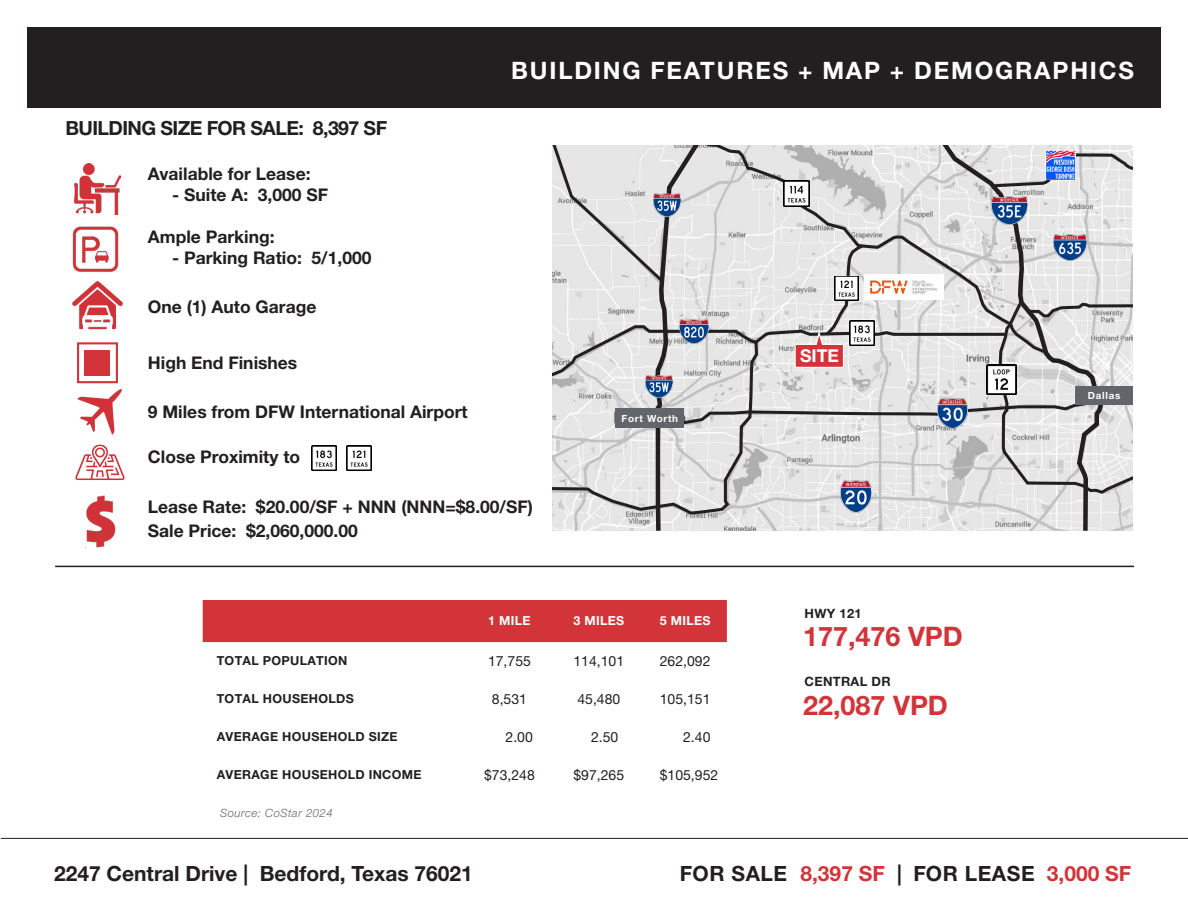
<style>
.page{position:relative;width:1188px;height:918px;background:#fff}
.page>*{position:absolute;margin:0;border:0;box-sizing:border-box;transform-origin:0 0}
.Headline{font:700 27px "Helvetica Neue LT Std";color:#d23439}
.Page_Titles{font:700 24px "Helvetica Neue LT Std";letter-spacing:.075em;color:#fff}
.Subhead{font:700 21px "Helvetica Neue LT Std";color:#231f20}
.Subhead-2{font:700 21px "Helvetica Neue LT Std";letter-spacing:.025em;color:#231f20}
.t1{font:700 19.5px "Helvetica Neue LT Std";letter-spacing:-.03em;color:#231f20}
.t2{font:700 17.7px "Helvetica Neue LT Std";color:#fff}
.t3{font:700 17.4px "Helvetica Neue LT Std";color:#231f20}
.Body_Copy{font:14.1px "Helvetica Neue LT Std";color:#231f20}
.Sub_Line{font:700 12.9px "Helvetica Neue LT Std";letter-spacing:.025em;color:#231f20}
.Sub_Line-2{font:700 12.45px "Helvetica Neue LT Std";letter-spacing:.025em;color:#231f20}
.Sub_Line-3{font:700 12.45px "Helvetica Neue LT Std";letter-spacing:.025em;color:#fff}
.Subhead-3{font:italic 300 11.4px "Helvetica Neue LT Std";letter-spacing:.04em;color:#62656a}
.Page_Titles-2{font:700 9.9px "Helvetica Neue LT Std";letter-spacing:.075em;color:#fff}
.s1{color:#d23439}
</style>
<div class="page">
<hr style="left:1px;top:838px;width:1187px;height:1px;background:#231f20">
<img style="left:75px;top:444px;width:50px;height:37px">
<div style="left:85px;top:350px;width:25px;height:26px;background:#d23439"></div>
<div style="left:77px;top:342px;width:41px;height:41px;border:2px solid #d23439"></div>
<img style="left:346px;top:446px;width:25px;height:25px">
<div style="left:27px;top:27px;width:1134px;height:81px;background:#231f20"></div>
<hr style="left:55px;top:566px;width:1079px;height:1px;background:#231f20">
<svg style="left:552px;top:145px;width:581px;height:386px;background:#d4d3d5"></svg>
<div style="left:812px;top:345px;width:16px;height:5px;background:#d23439"></div>
<img style="left:74px;top:163px;width:47px;height:52px">
<img style="left:86px;top:495px;width:30px;height:52px">
<img style="left:850px;top:321px;width:24px;height:24px">
<img style="left:312px;top:446px;width:24px;height:24px">
<img style="left:72px;top:226px;width:47px;height:46px">
<img style="left:72px;top:281px;width:51px;height:49px">
<img style="left:77px;top:390px;width:45px;height:45px">
<div style="left:203px;top:600px;width:524px;height:42px;background:#d23439"></div>
<p class="t1" style="left:65px;top:116px;width:323px">BUILDING SIZE FOR SALE: 8,397 SF</p>
<p class="t3" style="left:148px;top:163px;width:164px">Available for Lease:</p>
<p class="t3" style="left:172px;top:184px;width:158px">- Suite A: 3,000 SF</p>
<p class="t3" style="left:148px;top:226px;width:128px">Ample Parking:</p>
<p class="t3" style="left:172px;top:247px;width:201px">- Parking Ratio: 5/1,000</p>
<p class="t3" style="left:148px;top:296px;width:170px">One (1) Auto Garage</p>
<p class="t3" style="left:148px;top:352px;width:151px">High End Finishes</p>
<p class="t3" style="left:148px;top:401px;width:321px">9 Miles from DFW International Airport</p>
<p class="t3" style="left:148px;top:446px;width:154px">Close Proximity to</p>
<p class="Page_Titles" style="left:511px;top:56px;width:624px">BUILDING FEATURES + MAP + DEMOGRAPHICS</p>
<p class="Page_Titles-2" style="left:621px;top:412px;width:58px">Fort Worth</p>
<p class="t2" style="left:800px;top:345px;width:40px">SITE</p>
<p class="Page_Titles-2" style="left:1088px;top:389px;width:34px">Dallas</p>
<p class="t3" style="left:148px;top:496px;width:387px">Lease Rate: $20.00/SF + NNN (NNN=$8.00/SF)</p>
<p class="t3" style="left:148px;top:520px;width:212px">Sale Price: $2,060,000.00</p>
<p class="Sub_Line-3" style="left:488px;top:613px;width:44px">1 MILE</p>
<p class="Sub_Line-3" style="left:573px;top:613px;width:52px">3 MILES</p>
<p class="Sub_Line-3" style="left:660px;top:613px;width:52px">5 MILES</p>
<p class="Sub_Line-2" style="left:217px;top:653px;width:132px">TOTAL POPULATION</p>
<p class="Body_Copy" style="left:488px;top:653px;width:44px">17,755</p>
<p class="Body_Copy" style="left:574px;top:653px;width:52px">114,101</p>
<p class="Body_Copy" style="left:660px;top:653px;width:52px">262,092</p>
<p class="Sub_Line-2" style="left:217px;top:691px;width:139px">TOTAL HOUSEHOLDS</p>
<p class="Body_Copy" style="left:492px;top:691px;width:37px">8,531</p>
<p class="Body_Copy" style="left:577px;top:691px;width:44px">45,480</p>
<p class="Body_Copy" style="left:660px;top:691px;width:52px">105,151</p>
<p class="Sub_Line-2" style="left:217px;top:729px;width:182px">AVERAGE HOUSEHOLD SIZE</p>
<p class="Body_Copy" style="left:506px;top:729px;width:29px">2.00</p>
<p class="Body_Copy" style="left:591px;top:729px;width:29px">2.50</p>
<p class="Body_Copy" style="left:683px;top:729px;width:29px">2.40</p>
<p class="Sub_Line-2" style="left:217px;top:767px;width:206px">AVERAGE HOUSEHOLD INCOME</p>
<p class="Body_Copy" style="left:484px;top:767px;width:52px">$73,248</p>
<p class="Body_Copy" style="left:574px;top:767px;width:52px">$97,265</p>
<p class="Body_Copy" style="left:660px;top:767px;width:60px">$105,952</p>
<p class="Subhead-3" style="left:220px;top:806px;width:114px">Source: CoStar 2024</p>
<p class="Sub_Line" style="left:805px;top:605px;width:59px">HWY 121</p>
<p class="Headline" style="left:803px;top:620px;width:161px">177,476 VPD</p>
<p class="Sub_Line" style="left:805px;top:674px;width:88px">CENTRAL DR</p>
<p class="Headline" style="left:803px;top:688px;width:146px">22,087 VPD</p>
<p class="Subhead" style="left:54px;top:861px;width:420px">2247 Central Drive | Bedford, Texas 76021</p>
<p class="Subhead-2" style="left:680px;top:861px;width:453px">FOR SALE <span class="s1">8,397 SF</span> | FOR LEASE <span class="s1">3,000 SF</span></p>
</div>
